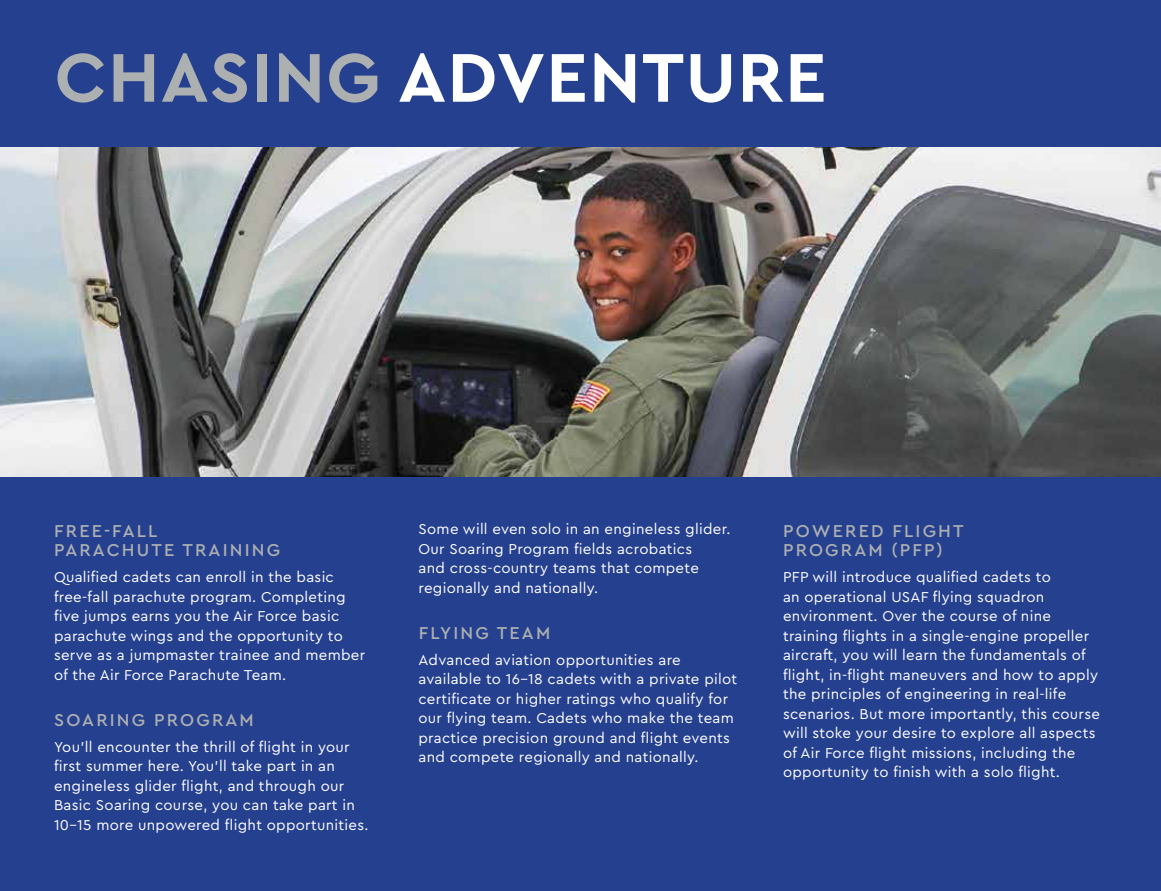
<style>
.page{position:relative;width:1161px;height:891px;background:#25408f}
.page>*{position:absolute;margin:0;border:0;box-sizing:border-box;transform-origin:0 0}
.t1{font:700 72.15px "Cera PRO";letter-spacing:.02em;color:#fff}
.t2{font:500 18px/19.5px "Cera PRO";letter-spacing:.12em;color:#adb0b1}
.t3{font:15px/19.5px "Cera PRO";letter-spacing:.02em;color:#fff}
.s1{color:#adb0b1}
</style>
<div class="page">
<img style="left:0;top:147px;width:1161px;height:330px">
<h1 class="t1" style="left:55px;top:30px;width:773px"><span class="s1">CHASING</span> ADVENTURE</h1>
<p class="t2" style="left:54px;top:520px;width:227px">FREE-FALL<br>PARACHUTE TRAINING</p>
<p class="t3" style="left:54px;top:567px;width:313px">Qualified cadets can enroll in the basic free-fall parachute program. Completing five jumps earns you the Air Force basic parachute wings and the opportunity to serve as a jumpmaster trainee and member of the Air Force Parachute Team.</p>
<p class="t2" style="left:54px;top:709px;width:201px">SOARING PROGRAM</p>
<p class="t3" style="left:54px;top:737px;width:316px">You’ll encounter the thrill of flight in your first summer here. You’ll take part in an engineless glider flight, and through our Basic Soaring course, you can take part in 10–15 more unpowered flight opportunities.</p>
<p class="t3" style="left:418px;top:519px;width:314px">Some will even solo in an engineless glider.<br>Our Soaring Program fields acrobatics<br>and cross-country teams that compete regionally and nationally.</p>
<p class="t2" style="left:419px;top:622px;width:133px">FLYING TEAM</p>
<p class="t3" style="left:418px;top:649px;width:320px">Advanced aviation opportunities are available to 16–18 cadets with a private pilot certificate or higher ratings who qualify for our flying team. Cadets who make the team practice precision ground and flight events and compete regionally and nationally.</p>
<p class="t2" style="left:783px;top:520px;width:182px">POWERED FLIGHT<br>PROGRAM (PFP)</p>
<p class="t3" style="left:783px;top:567px;width:319px">PFP will introduce qualified cadets to<br>an operational USAF flying squadron environment. Over the course of nine training flights in a single-engine propeller aircraft, you will learn the fundamentals of flight, in-flight maneuvers and how to apply the principles of engineering in real-life scenarios. But more importantly, this course will stoke your desire to explore all aspects of Air Force flight missions, including the opportunity to finish with a solo flight.</p>
</div>
